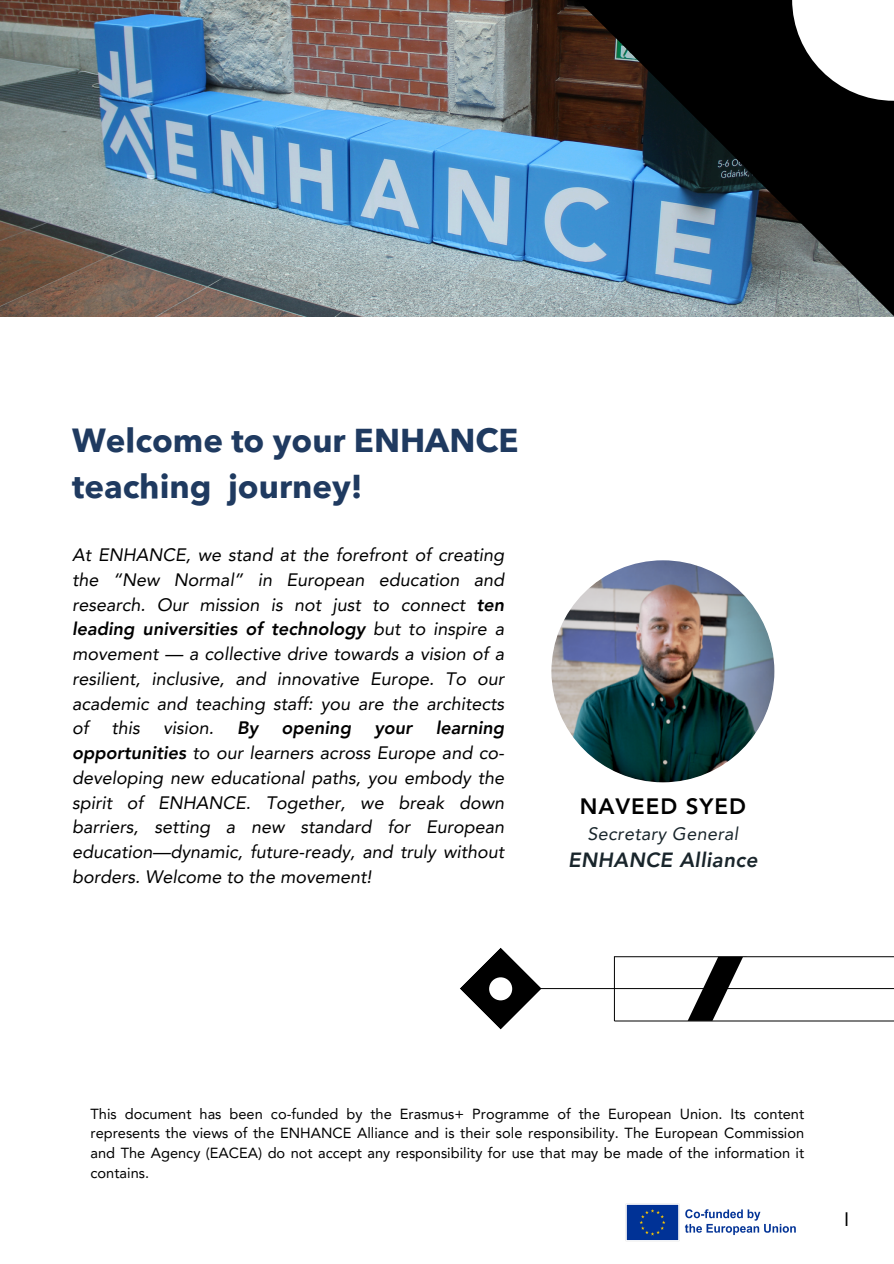
<style>
.page{position:relative;width:894px;height:1264px;background:#fff}
.page>*{position:absolute;margin:0;border:0;box-sizing:border-box;transform-origin:0 0}
.t1{font:700 33px/46.2px "Avenir Next Thai Modern";color:#1f3a60}
.t2{font:800 22.2px "Avenir LT Pro";letter-spacing:.045em;color:#000}
.t3{font:italic 800 20.55px "Avenir LT Pro";letter-spacing:.02em;color:#19252b}
.t4{font:19.5px "Avenir LT Pro";color:#000}
.t5{font:italic 18px/24.8px "Avenir LT Pro";color:#000;text-align:justify}
.t6{font:italic 18px "Avenir LT Pro";letter-spacing:.02em;color:#19252b}
.t7{font:italic 800 18px "Avenir LT Pro";color:#000}
.t8{font:14.55px/19.8px "Avenir LT Pro";color:#000;text-align:justify}
.s1{font-weight:800}
</style>
<div class="page">
<img style="left:0;top:0;width:576px;height:316px">
<svg style="left:576px;top:0;width:317px;height:316px;background:#2f3f4b"></svg>
<svg style="left:791px;top:0;width:102px;height:101px"></svg>
<svg style="left:460px;top:947px;width:81px;height:82px"></svg>
<div style="left:489px;top:977px;width:23px;height:23px;background:#fff;border-radius:50%"></div>
<hr style="left:614px;top:956px;width:1px;height:64px;background:#000">
<svg style="left:687px;top:957px;width:84px;height:63px"></svg>
<hr style="left:614px;top:1020px;width:279px;height:1px;background:#000">
<hr style="left:614px;top:956px;width:279px;height:1px;background:#000">
<hr style="left:523px;top:988px;width:370px;height:1px;background:#000">
<img style="left:551px;top:560px;width:223px;height:222px;border-radius:50%">
<img style="left:625px;top:1203px;width:171px;height:38px">
<h4 class="t1" style="left:72px;top:415px;width:448px">Welcome to your ENHANCE teaching journey!</h4>
<p class="t5" style="left:72px;top:544px;width:433px">At ENHANCE, we stand at the forefront of creating the “New Normal” in European education and research. Our mission is not just to connect <span class="s1">ten leading universities of technology</span> but to inspire a movement — a collective drive towards a vision of a resilient, inclusive, and innovative Europe. To our academic and teaching staff: you are the architects of</p>
<p class="t5" style="left:72px;top:717px;width:433px;text-indent:363px"><span class="s1">learning opportunities</span> to our learners across Europe and co&shy;developing new educational paths, you embody the spirit of ENHANCE. Together, we break down barriers, setting a new standard for European education—dynamic, future-ready, and truly without borders. Welcome to the movement!</p>
<p class="t5" style="left:112px;top:717px;width:30px">this</p>
<p class="t5" style="left:163px;top:717px;width:52px">vision.</p>
<p class="t7" style="left:237px;top:720px;width:23px">By</p>
<p class="t7" style="left:281px;top:720px;width:71px">opening</p>
<p class="t7" style="left:374px;top:720px;width:39px">your</p>
<h4 class="t2" style="left:579px;top:797px;width:167px">NAVEED SYED</h4>
<p class="t6" style="left:587px;top:826px;width:152px">Secretary General</p>
<h2 class="t3" style="left:568px;top:851px;width:191px">ENHANCE Alliance</h2>
<h3 class="t8" style="left:90px;top:1104px;width:715px">This document has been co-funded by the Erasmus+ Programme of the European Union. Its content represents the views of the ENHANCE Alliance and is their sole responsibility. The European Commission and The Agency (EACEA) do not accept any responsibility for use that may be made of the information it contains.</h3>
<p class="t4" style="left:843px;top:1210px;width:7px">I</p>
</div>
